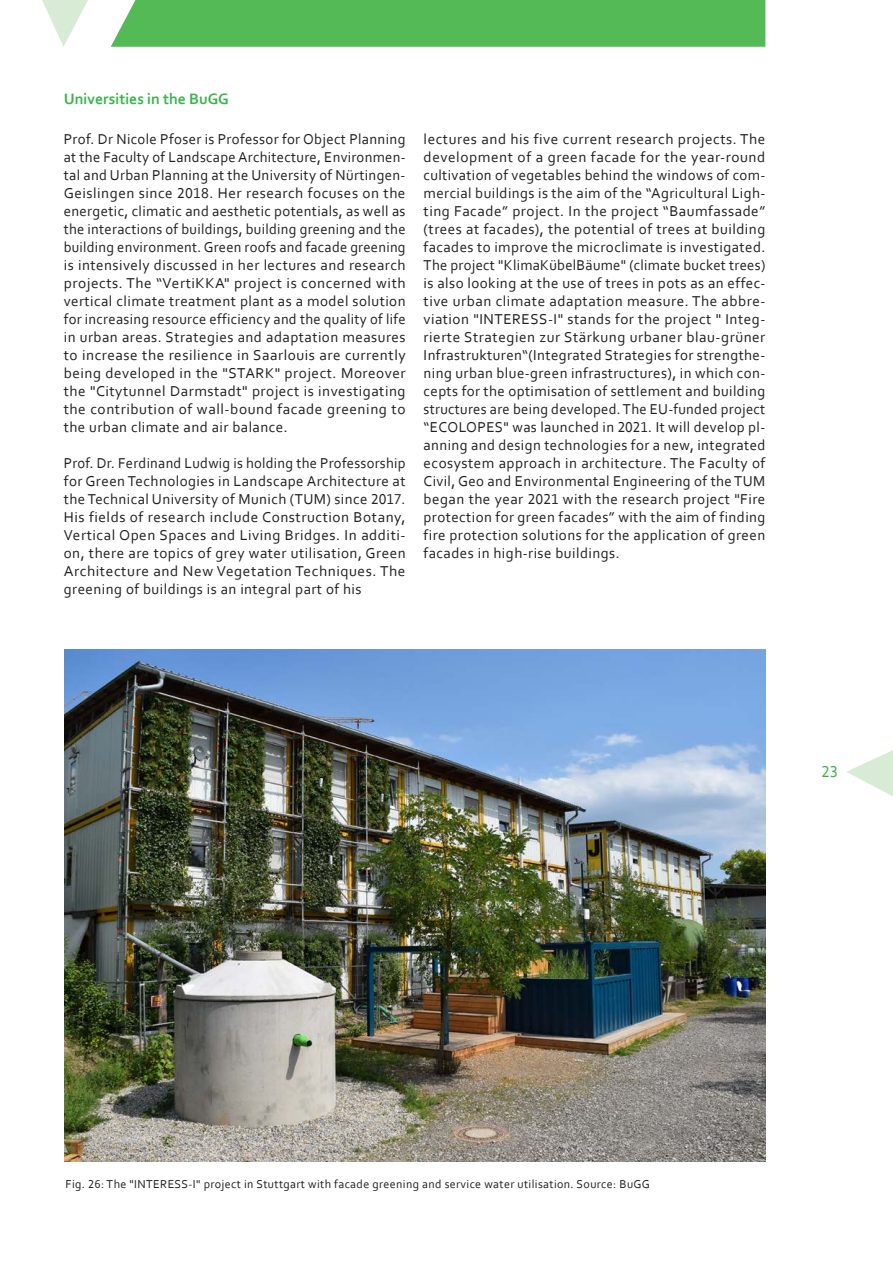
<style>
.page{position:relative;width:893px;height:1263px;background:#fff}
.page>*{position:absolute;margin:0;border:0;box-sizing:border-box;transform-origin:0 0}
.t1{font:16.5px "Corbel";color:#3ab54a}
.t2{font:700 15.75px "Corbel";color:#3ab54a}
.t3{font:15px/18px "Corbel";letter-spacing:.03em;color:#231f20;text-align:justify}
.t4{font:12px "Corbel";letter-spacing:.03em;color:#231f20}
</style>
<div class="page">
<svg style="left:846px;top:750px;width:47px;height:46px"></svg>
<div style="left:111px;top:0;width:654px;height:47px;background:#54ba56"></div>
<svg style="left:42px;top:0;width:46px;height:47px"></svg>
<img style="left:64px;top:649px;width:701px;height:512px">
<p class="t2" style="left:64px;top:89px;width:167px">Universities in the BuGG</p>
<p class="t3" style="left:64px;top:130px;width:343px">Prof. Dr Nicole Pfoser is Professor for Object Planning at the Faculty of Landscape Architecture, Environmen&shy;tal and Urban Planning at the University of Nürtingen-Geislingen since 2018. Her research focuses on the energetic, climatic and aesthetic potentials, as well as the interactions of buildings, building greening and the building environment. Green roofs and facade greening is intensively discussed in her lectures and research projects. The “VertiKKA" project is concerned with vertical climate treatment plant as a model solution for increasing resource efficiency and the quality of life in urban areas. Strategies and adaptation measures to increase the resilience in Saarlouis are currently being developed in the "STARK" project. Moreover the "Citytunnel Darmstadt" project is investigating the contribution of wall-bound facade greening to the urban climate and air balance.</p>
<p class="t3" style="left:64px;top:454px;width:343px">Prof. Dr. Ferdinand Ludwig is holding the Professorship for Green Technologies in Landscape Architecture at the Technical University of Munich (TUM) since 2017.<br>His fields of research include Construction Botany, Vertical Open Spaces and Living Bridges. In additi&shy;on, there are topics of grey water utilisation, Green Architecture and New Vegetation Techniques. The greening of buildings is an integral part of his</p>
<p class="t3" style="left:424px;top:130px;width:343px">lectures and his five current research projects. The development of a green facade for the year-round cultivation of vegetables behind the windows of com&shy;mercial buildings is the aim of the “Agricultural Ligh&shy;ting Facade” project. In the project “Baumfassade” (trees at facades), the potential of trees at building facades to improve the microclimate is investigated.<br>The project "KlimaKübelBäume" (climate bucket trees)</p>
<p class="t3" style="left:424px;top:274px;width:343px">is also looking at the use of trees in pots as an effec&shy;tive urban climate adaptation measure. The abbre&shy;viation "INTERESS-I" stands for the project " Integ&shy;rierte Strategien zur Stärkung urbaner blau-grüner Infrastrukturen“(Integrated Strategies for strengthe&shy;ning urban blue-green infrastructures), in which con&shy;cepts for the optimisation of settlement and building structures are being developed. The EU-funded project “ECOLOPES" was launched in 2021. It will develop pl&shy;anning and design technologies for a new, integrated ecosystem approach in architecture. The Faculty of Civil, Geo and Environmental Engineering of the TUM began the year 2021 with the research project "Fire protection for green facades” with the aim of finding fire protection solutions for the application of green facades in high-rise buildings.</p>
<p class="t1" style="left:821px;top:761px;width:18px">23</p>
<p class="t4" style="left:66px;top:1177px;width:586px">Fig. 26: The "INTERESS-I" project in Stuttgart with facade greening and service water utilisation. Source: BuGG</p>
</div>
